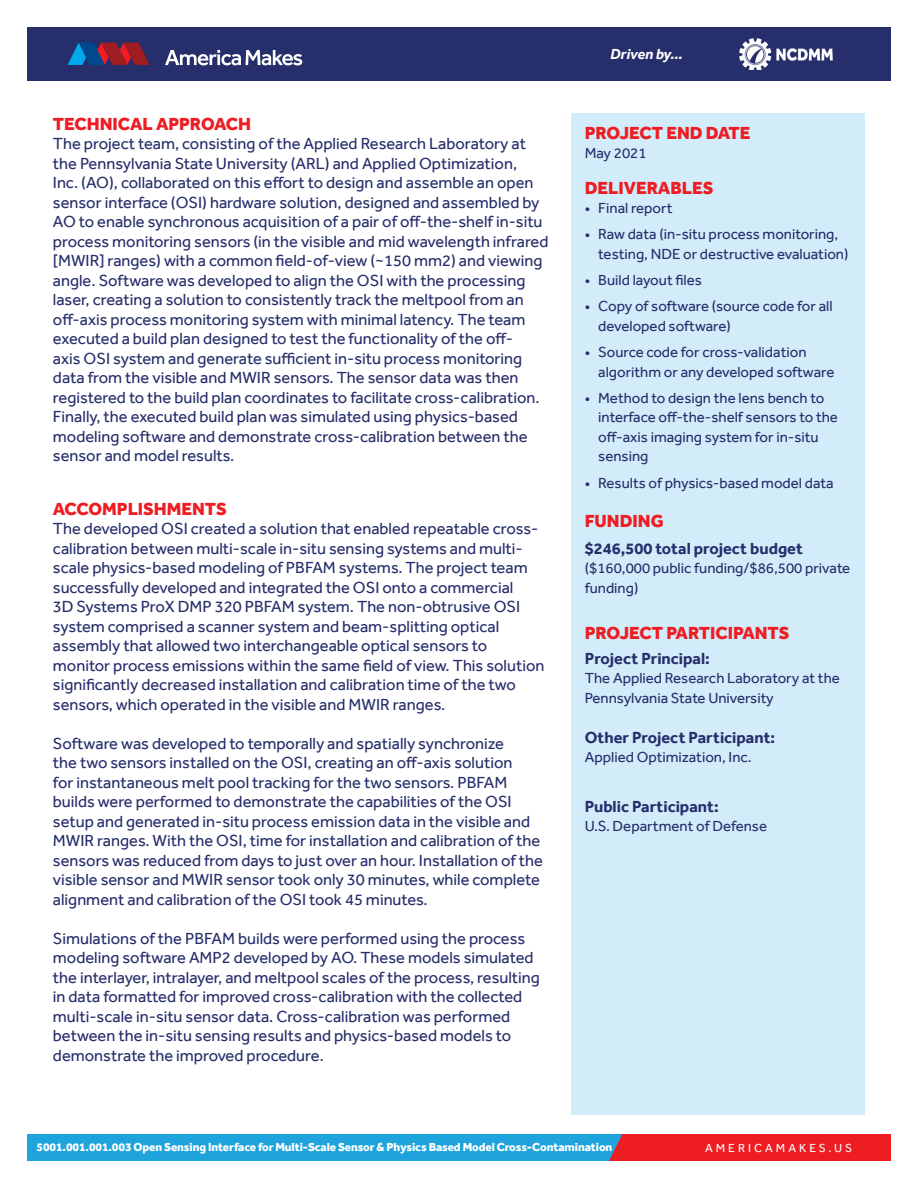
<style>
.page{position:relative;width:918px;height:1188px;background:#fff}
.page>*{position:absolute;margin:0;border:0;box-sizing:border-box;transform-origin:0 0}
.Red_Heading{font:800 18px "Effra";color:#ee1d23}
.Body_Copy{font:16.5px/19.5px "Effra";color:#262e6b}
.Sidebar-Bold_sub_hea{font:700 16.5px "Effra";color:#262e6b}
.Sidebar-Deliverable{font:15px/19.5px "Effra";color:#262e6b}
.Sidebar-Body_copy{font:15px/19.5px "Effra";color:#262e6b}
.Sidebar-Bold_sub_hea-2{font:15px "Effra";color:#262e6b}
.t1{font:italic 700 15px "Effra";letter-spacing:-.005em;color:#fff}
.Footer-_LtBlue_Proje{font:800 12px "Effra";letter-spacing:-.01em;color:#fff}
.t2{font:12px "Effra";letter-spacing:.25em;color:#fff}
</style>
<div class="page">
<div style="left:27px;top:1134px;width:840px;height:27px;background:#1ea3dc"></div>
<div style="left:609px;top:1134px;width:282px;height:27px;background:#ee1d23"></div>
<div style="left:571px;top:113px;width:294px;height:1002px;background:#d3ecfa"></div>
<div style="left:27px;top:27px;width:864px;height:54px;background:#262e6b"></div>
<svg style="left:67px;top:43px;width:83px;height:22px"></svg>
<svg style="left:165px;top:50px;width:137px;height:15px"></svg>
<img style="left:740px;top:38px;width:92px;height:32px">
<p class="Red_Heading" style="left:53px;top:113px;width:200px">TECHNICAL APPROACH</p>
<p class="Body_Copy" style="left:53px;top:134px;width:497px">The project team, consisting of the Applied Research Laboratory at the Pennsylvania State University (ARL) and Applied Optimization,<br>Inc. (AO), collaborated on this effort to design and assemble an open sensor interface (OSI) hardware solution, designed and assembled by AO to enable synchronous acquisition of a pair of off-the-shelf in-situ process monitoring sensors (in the visible and mid wavelength infrared [MWIR] ranges) with a common field-of-view (~150 mm2) and viewing angle. Software was developed to align the OSI with the processing laser, creating a solution to consistently track the meltpool from an off-axis process monitoring system with minimal latency. The team executed a build plan designed to test the functionality of the off-<br>axis OSI system and generate sufficient in-situ process monitoring data from the visible and MWIR sensors. The sensor data was then registered to the build plan coordinates to facilitate cross-calibration.<br>Finally, the executed build plan was simulated using physics-based modeling software and demonstrate cross-calibration between the sensor and model results.</p>
<p class="Red_Heading" style="left:53px;top:498px;width:175px">ACCOMPLISHMENTS</p>
<p class="Body_Copy" style="left:53px;top:519px;width:493px">The developed OSI created a solution that enabled repeatable cross&shy;calibration between multi-scale in-situ sensing systems and multi&shy;scale physics-based modeling of PBFAM systems. The project team successfully developed and integrated the OSI onto a commercial<br>3D Systems ProX DMP 320 PBFAM system. The non-obtrusive OSI system comprised a scanner system and beam-splitting optical assembly that allowed two interchangeable optical sensors to monitor process emissions within the same field of view. This solution significantly decreased installation and calibration time of the two sensors, which operated in the visible and MWIR ranges.</p>
<p class="Body_Copy" style="left:53px;top:734px;width:492px">Software was developed to temporally and spatially synchronize<br>the two sensors installed on the OSI, creating an off-axis solution<br>for instantaneous melt pool tracking for the two sensors. PBFAM builds were performed to demonstrate the capabilities of the OSI setup and generated in-situ process emission data in the visible and MWIR ranges. With the OSI, time for installation and calibration of the sensors was reduced from days to just over an hour. Installation of the visible sensor and MWIR sensor took only 30 minutes, while complete alignment and calibration of the OSI took 45 minutes.</p>
<p class="Body_Copy" style="left:53px;top:929px;width:489px">Simulations of the PBFAM builds were performed using the process modeling software AMP2 developed by AO. These models simulated the interlayer, intralayer, and meltpool scales of the process, resulting in data formatted for improved cross-calibration with the collected multi-scale in-situ sensor data. Cross-calibration was performed between the in-situ sensing results and physics-based models to demonstrate the improved procedure.</p>
<p class="t1" style="left:610px;top:45px;width:74px">Driven by...</p>
<p class="Red_Heading" style="left:585px;top:122px;width:167px">PROJECT END DATE</p>
<p class="Sidebar-Body_copy" style="left:585px;top:143px;width:63px">May 2021</p>
<p class="Red_Heading" style="left:585px;top:177px;width:130px">DELIVERABLES</p>
<p class="Sidebar-Deliverable" style="left:585px;top:198px;width:89px">• Final report</p>
<p class="Sidebar-Deliverable" style="left:598px;top:224px;width:252px;text-indent:-14px">• Raw data (in-situ process monitoring, testing, NDE or destructive evaluation)</p>
<p class="Sidebar-Deliverable" style="left:585px;top:270px;width:119px">• Build layout files</p>
<p class="Sidebar-Deliverable" style="left:598px;top:296px;width:236px;text-indent:-14px">• Copy of software (source code for all developed software)</p>
<p class="Sidebar-Deliverable" style="left:598px;top:342px;width:238px;text-indent:-14px">• Source code for cross-validation algorithm or any developed software</p>
<p class="Sidebar-Deliverable" style="left:598px;top:388px;width:241px;text-indent:-14px">• Method to design the lens bench to interface off-the-shelf sensors to the off-axis imaging system for in-situ sensing</p>
<p class="Sidebar-Deliverable" style="left:585px;top:473px;width:250px">• Results of physics-based model data</p>
<p class="Red_Heading" style="left:585px;top:511px;width:80px">FUNDING</p>
<p class="Sidebar-Bold_sub_hea" style="left:585px;top:538px;width:220px">$246,500 total project budget</p>
<p class="Sidebar-Body_copy" style="left:585px;top:558px;width:267px">($160,000 public funding/$86,500 private funding)</p>
<p class="Red_Heading" style="left:585px;top:622px;width:206px">PROJECT PARTICIPANTS</p>
<p class="Sidebar-Bold_sub_hea" style="left:585px;top:648px;width:127px">Project Principal:</p>
<p class="Sidebar-Body_copy" style="left:585px;top:668px;width:257px">The Applied Research Laboratory at the<br>Pennsylvania State University</p>
<p class="Sidebar-Bold_sub_hea" style="left:585px;top:727px;width:192px">Other Project Participant:</p>
<p class="Sidebar-Bold_sub_hea-2" style="left:585px;top:748px;width:168px">Applied Optimization, Inc.</p>
<p class="Sidebar-Bold_sub_hea" style="left:585px;top:796px;width:135px">Public Participant:</p>
<p class="Sidebar-Body_copy" style="left:585px;top:816px;width:184px">U.S. Department of Defense</p>
<p class="Footer-_LtBlue_Proje" style="left:36px;top:1140px;width:577px">5001.001.001.003 Open Sensing Interface for Multi-Scale Sensor &amp; Physics Based Model Cross-Contamination</p>
<p class="t2" style="left:705px;top:1140px;width:149px">AMERICAMAKES.US</p>
</div>
